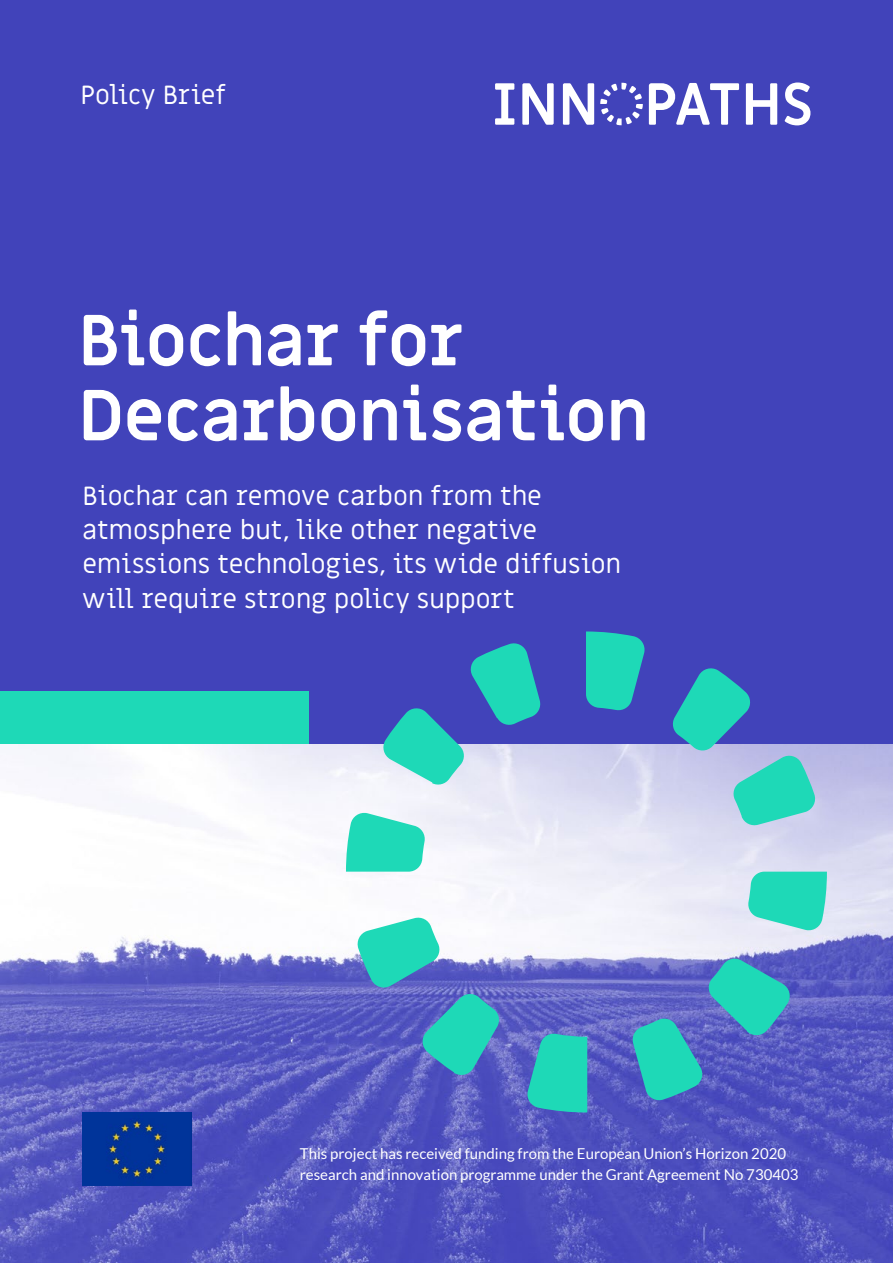
<style>
.page{position:relative;width:893px;height:1263px;background:#fff}
.page>*{position:absolute;margin:0;border:0;box-sizing:border-box;transform-origin:0 0}
.t1{font:700 70.5px/75px "Miriam Libre";letter-spacing:-.01em;color:#fff}
.t2{font:26.4px/34.2px "Miriam Libre";letter-spacing:-.005em;color:#fff}
.t3{font:15px/21px "Lato";color:#fff}
</style>
<div class="page">
<div style="left:0;top:0;width:893px;height:745px;background:#4143ba"></div>
<div style="left:0;top:691px;width:308px;height:54px;background:#1ed9b7"></div>
<img style="left:0;top:745px;width:893px;height:518px">
<img style="left:83px;top:1112px;width:108px;height:73px">
<svg style="left:495px;top:83px;width:19px;height:42px"></svg>
<svg style="left:522px;top:83px;width:32px;height:42px"></svg>
<svg style="left:563px;top:83px;width:31px;height:42px"></svg>
<svg style="left:649px;top:83px;width:90px;height:42px"></svg>
<svg style="left:746px;top:83px;width:31px;height:42px"></svg>
<svg style="left:785px;top:82px;width:25px;height:43px"></svg>
<svg style="left:600px;top:83px;width:43px;height:42px"></svg>
<svg style="left:346px;top:631px;width:481px;height:481px"></svg>
<p class="t2" style="left:80px;top:79px;width:147px">Policy Brief</p>
<h1 class="t1" style="left:78px;top:306px;width:573px">Biochar for<br>Decarbonisation</h1>
<p class="t2" style="left:82px;top:480px;width:540px">Biochar can remove carbon from the atmosphere but, like other negative emissions technologies, its wide diffusion will require strong policy support</p>
<p class="t3" style="left:300px;top:1143px;width:500px">This project has received funding from the European Union’s Horizon 2020 research and innovation programme under the Grant Agreement No 730403</p>
</div>
